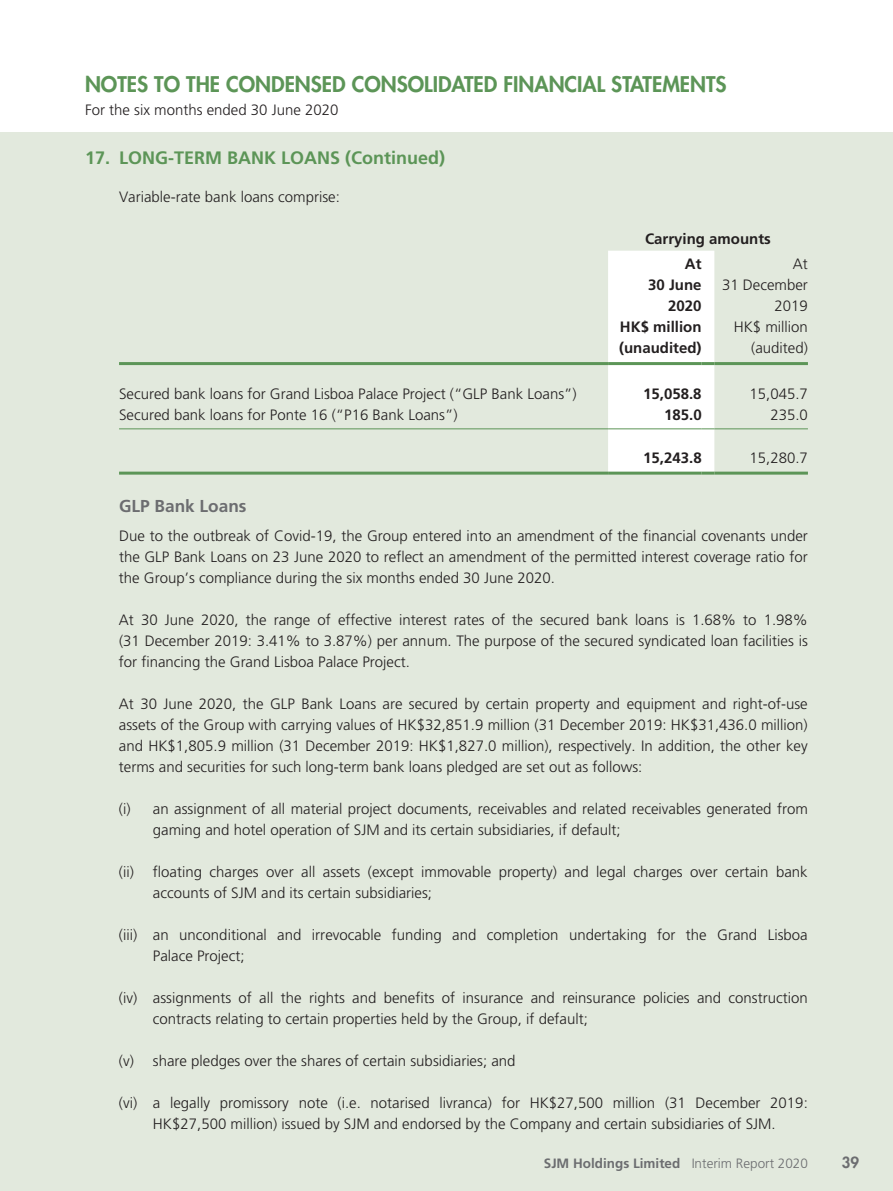
<style>
.page{position:relative;width:893px;height:1191px;background:#fff}
.page>*{position:absolute;margin:0;border:0;box-sizing:border-box;transform-origin:0 0}
.t1{font:800 21px "Futura Std";color:#5c9557}
.t2{font:700 18px "Frutiger LT Std";color:#5c9557}
.t3{font:700 17.25px "Frutiger LT Std";color:#6c6d70}
.t4{font:300 15px/21px "Frutiger LT Std";color:#231f20}
.t5{font:700 15px/25.2px "Frutiger LT Std";color:#231f20}
.t6{font:800 15px "Futura Std";color:#6c6d70}
.t7{font:700 13.5px "Frutiger LT Std";color:#6c6d70}
.s1{font-weight:300}
</style>
<div class="page">
<div style="left:0;top:44px;width:893px;height:1147px;background:#e2e9dd"></div>
<div style="left:0;top:0;width:893px;height:132px;background:#fff"></div>
<hr style="left:119px;top:428px;width:489px;height:1px;background:#5c9557">
<hr style="left:714px;top:428px;width:94px;height:1px;background:#5c9557">
<hr style="left:119px;top:471px;width:489px;height:3px;background:#5c9557">
<hr style="left:714px;top:471px;width:94px;height:3px;background:#5c9557">
<hr style="left:119px;top:362px;width:489px;height:3px;background:#5c9557">
<div style="left:608px;top:251px;width:106px;height:223px;background:#fff"></div>
<hr style="left:714px;top:362px;width:94px;height:3px;background:#5c9557">
<h1 class="t1" style="left:85px;top:71px;width:643px">NOTES TO THE CONDENSED CONSOLIDATED FINANCIAL STATEMENTS</h1>
<p class="t4" style="left:85px;top:100px;width:255px">For the six months ended 30 June 2020</p>
<p class="t2" style="left:85px;top:147px;width:362px">17. LONG-TERM BANK LOANS (Continued)</p>
<p class="t4" style="left:119px;top:186px;width:222px">Variable-rate bank loans comprise:</p>
<p class="t5" style="left:685px;top:226px;width:87px;text-indent:-40px">Carrying amounts<br>At</p>
<p class="t4" style="left:793px;top:254px;width:16px">At</p>
<p class="t5" style="left:648px;top:272px;width:55px">30 June</p>
<p class="t4" style="left:722px;top:275px;width:87px">31 December</p>
<p class="t5" style="left:668px;top:293px;width:35px">2020</p>
<p class="t4" style="left:775px;top:296px;width:35px">2019</p>
<p class="t5" style="left:620px;top:314px;width:83px">HK$ million</p>
<p class="t4" style="left:734px;top:317px;width:76px">HK$ million</p>
<p class="t5" style="left:619px;top:335px;width:84px">(unaudited)</p>
<p class="t4" style="left:751px;top:338px;width:58px">(audited)</p>
<p class="t4" style="left:119px;top:383px;width:459px">Secured bank loans for Grand Lisboa Palace Project (“GLP Bank Loans”)</p>
<p class="t5" style="left:643px;top:381px;width:60px">15,058.8</p>
<p class="t4" style="left:750px;top:383px;width:60px">15,045.7</p>
<p class="t4" style="left:119px;top:404px;width:340px">Secured bank loans for Ponte 16 (“P16 Bank Loans”)</p>
<p class="t5" style="left:664px;top:402px;width:39px">185.0</p>
<p class="t4" style="left:770px;top:404px;width:39px">235.0</p>
<p class="t5" style="left:643px;top:445px;width:60px">15,243.8</p>
<p class="t4" style="left:750px;top:447px;width:60px">15,280.7</p>
<p class="t3" style="left:119px;top:495px;width:129px">GLP Bank Loans</p>
<p class="t4" style="left:119px;top:525px;width:690px;text-align:justify">Due to the outbreak of Covid-19, the Group entered into an amendment of the financial covenants under the GLP Bank Loans on 23 June 2020 to reflect an amendment of the permitted interest coverage ratio for the Group’s compliance during the six months ended 30 June 2020.</p>
<p class="t4" style="left:119px;top:609px;width:690px;text-align:justify">At 30 June 2020, the range of effective interest rates of the secured bank loans is 1.68% to 1.98% (31 December 2019: 3.41% to 3.87%) per annum. The purpose of the secured syndicated loan facilities is for financing the Grand Lisboa Palace Project.</p>
<p class="t4" style="left:119px;top:693px;width:690px;text-align:justify">At 30 June 2020, the GLP Bank Loans are secured by certain property and equipment and right-of-use assets of the Group with carrying values of HK$32,851.9 million (31 December 2019: HK$31,436.0 million) and HK$1,805.9 million (31 December 2019: HK$1,827.0 million), respectively. In addition, the other key terms and securities for such long-term bank loans pledged are set out as follows:</p>
<p class="t4" style="left:153px;top:798px;width:656px;text-indent:-34px">(i) an assignment of all material project documents, receivables and related receivables generated from gaming and hotel operation of SJM and its certain subsidiaries, if default;</p>
<p class="t4" style="left:119px;top:861px;width:16px">(ii)</p>
<p class="t4" style="left:153px;top:861px;width:656px">floating charges over all assets (except immovable property) and legal charges over certain bank accounts of SJM and its certain subsidiaries;</p>
<p class="t4" style="left:153px;top:924px;width:656px;text-indent:-34px">(iii) an unconditional and irrevocable funding and completion undertaking for the Grand Lisboa<br>Palace Project;</p>
<p class="t4" style="left:153px;top:987px;width:656px;text-indent:-34px">(iv) assignments of all the rights and benefits of insurance and reinsurance policies and construction contracts relating to certain properties held by the Group, if default;</p>
<p class="t4" style="left:119px;top:1050px;width:398px">(v) share pledges over the shares of certain subsidiaries; and</p>
<p class="t4" style="left:119px;top:1092px;width:690px;text-align:center">(vi) a legally promissory note (i.e. notarised livranca) for HK$27,500 million (31 December 2019:<br>HK$27,500 million) issued by SJM and endorsed by the Company and certain subsidiaries of SJM.</p>
<p class="t7" style="left:544px;top:1155px;width:266px">SJM Holdings Limited <span class="s1">Interim Report 2020</span></p>
<p class="t6" style="left:842px;top:1152px;width:19px">39</p>
</div>
